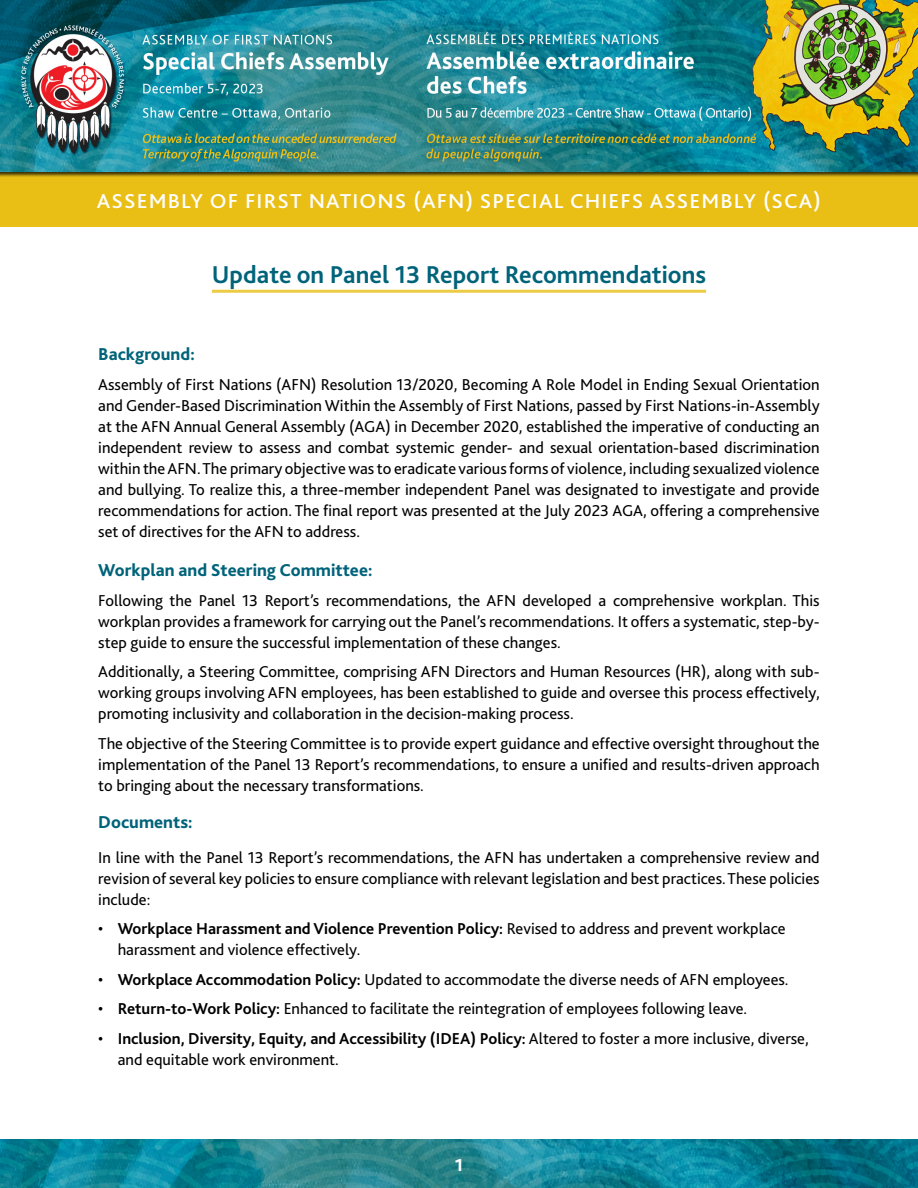
<style>
.page{position:relative;width:918px;height:1188px;background:#fff}
.page>*{position:absolute;margin:0;border:0;box-sizing:border-box;transform-origin:0 0}
.t1{font:700 25.5px "Bliss 2";color:#00637a}
.t2{font:500 21px "Bliss 2";letter-spacing:.05em;color:#fff;scale:1.05 1}
.t3{font:800 18px "Bliss 2";color:#00637a}
.t4{font:800 18px "Bliss 2";color:#fff}
.t5{font:16.5px/21px "Bliss 2";color:#000;text-align:justify}
.s1{font-weight:700}
</style>
<div class="page">
<img style="left:0;top:1140px;width:918px;height:48px">
<img style="left:0;top:0;width:918px;height:162px">
<hr style="left:212px;top:290px;width:494px;height:3px;background:#edcb44">
<div style="left:0;top:162px;width:918px;height:67px;background:#000;opacity:.75"></div>
<p class="t2" style="left:97px;top:188px;width:691px">ASSEMBLY OF FIRST NATIONS (AFN) SPECIAL CHIEFS ASSEMBLY (SCA)</p>
<h1 class="t1" style="left:212px;top:259px;width:496px">Update on Panel 13 Report Recommendations</h1>
<p class="t3" style="left:98px;top:343px;width:98px">Background:</p>
<p class="t5" style="left:98px;top:373px;width:723px">Assembly of First Nations (AFN) Resolution 13/2020, Becoming A Role Model in Ending Sexual Orientation and Gender-Based Discrimination Within the Assembly of First Nations, passed by First Nations-in-Assembly at the AFN Annual General Assembly (AGA) in December 2020, established the imperative of conducting an independent review to assess and combat systemic gender- and sexual orientation-based discrimination within the AFN. The primary objective was to eradicate various forms of violence, including sexualized violence and bullying. To realize this, a three-member independent Panel was designated to investigate and provide recommendations for action. The final report was presented at the July 2023 AGA, offering a comprehensive set of directives for the AFN to address.</p>
<p class="t3" style="left:98px;top:559px;width:276px">Workplan and Steering Committee:</p>
<p class="t5" style="left:98px;top:589px;width:723px">Following the Panel 13 Report’s recommendations, the AFN developed a comprehensive workplan. This workplan provides a framework for carrying out the Panel’s recommendations. It offers a systematic, step-by&shy;step guide to ensure the successful implementation of these changes.</p>
<p class="t5" style="left:98px;top:661px;width:723px">Additionally, a Steering Committee, comprising AFN Directors and Human Resources (HR), along with sub&shy;working groups involving AFN employees, has been established to guide and oversee this process effectively, promoting inclusivity and collaboration in the decision-making process.</p>
<p class="t5" style="left:98px;top:733px;width:723px">The objective of the Steering Committee is to provide expert guidance and effective oversight throughout the implementation of the Panel 13 Report’s recommendations, to ensure a unified and results-driven approach to bringing about the necessary transformations.</p>
<p class="t3" style="left:98px;top:811px;width:96px">Documents:</p>
<p class="t5" style="left:98px;top:846px;width:723px">In line with the Panel 13 Report’s recommendations, the AFN has undertaken a comprehensive review and revision of several key policies to ensure compliance with relevant legislation and best practices. These policies include:</p>
<p class="t5" style="left:118px;top:918px;width:669px;text-indent:-19px">• <span class="s1">Workplace Harassment and Violence Prevention Policy:</span> Revised to address and prevent workplace harassment and violence effectively.</p>
<p class="t5" style="left:98px;top:968px;width:692px">• <span class="s1">Workplace Accommodation Policy:</span> Updated to accommodate the diverse needs of AFN employees.</p>
<p class="t5" style="left:98px;top:998px;width:650px">• <span class="s1">Return-to-Work Policy:</span> Enhanced to facilitate the reintegration of employees following leave.</p>
<p class="t5" style="left:118px;top:1028px;width:693px;text-indent:-19px">• <span class="s1">Inclusion, Diversity, Equity, and Accessibility (IDEA) Policy:</span> Altered to foster a more inclusive, diverse, and equitable work environment.</p>
<p class="t4" style="left:455px;top:1154px;width:10px">1</p>
</div>
